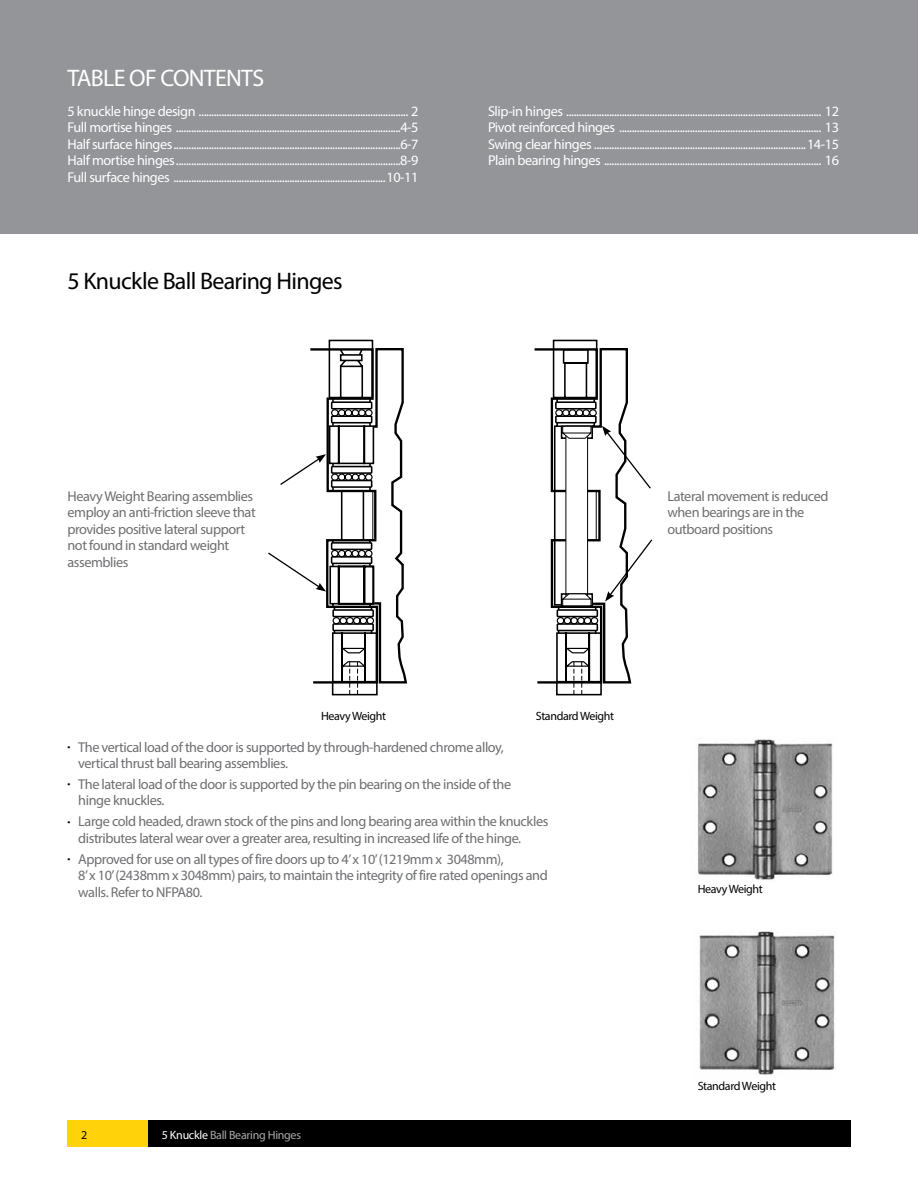
<style>
.page{position:relative;width:918px;height:1188px;background:#fff}
.page>*{position:absolute;margin:0;border:0;box-sizing:border-box;transform-origin:0 0}
.t1{font:24px "Myriad Pro";letter-spacing:-.03em;color:#000}
.t2{font:24px "Myriad Pro";letter-spacing:-.03em;color:#fff}
.t3{font:14.25px/16.5px "Myriad Pro";letter-spacing:-.03em;color:#fff;text-align:justify}
.t4{font:14.25px/16.5px "Myriad Pro";letter-spacing:-.03em;color:#6d6e71}
.t5{font:12px "Myriad Pro";letter-spacing:-.03em;color:#000}
.t6{font:12px "Myriad Pro";letter-spacing:-.025em;color:#a7a9ac}
.s1{font-size:10.5px;color:#000}
.s2{color:#fff}
</style>
<div class="page">
<div style="left:0;top:0;width:918px;height:233px;background:#939598"></div>
<div style="left:68px;top:1120px;width:80px;height:28px;background:#ffd20a"></div>
<div style="left:148px;top:1120px;width:703px;height:28px;background:#000"></div>
<svg style="left:268px;top:340px;width:140px;height:355px"></svg>
<svg style="left:534px;top:340px;width:119px;height:355px"></svg>
<img style="left:698px;top:739px;width:135px;height:141px">
<img style="left:699px;top:931px;width:136px;height:144px">
<h1 class="t2" style="left:68px;top:63px;width:198px">TABLE OF CONTENTS</h1>
<p class="t3" style="left:67px;top:102px;width:353px">5 knuckle hinge design ................................................................................... 2<br>Full mortise hinges .........................................................................................4-5<br>Half surface hinges..........................................................................................6-7<br>Half mortise hinges.........................................................................................8-9<br>Full surface hinges ....................................................................................10-11</p>
<p class="t3" style="left:488px;top:102px;width:353px">Slip-in hinges ..................................................................................................... 12<br>Pivot reinforced hinges ................................................................................ 13<br>Swing clear hinges ....................................................................................14-15<br>Plain bearing hinges ...................................................................................... 16</p>
<h1 class="t1" style="left:68px;top:266px;width:277px">5 Knuckle Ball Bearing Hinges</h1>
<p class="t4" style="left:68px;top:488px;width:190px">Heavy Weight Bearing assemblies employ an anti-friction sleeve that provides positive lateral support not found in standard weight assemblies</p>
<p class="t4" style="left:667px;top:488px;width:163px">Lateral movement is reduced when bearings are in the outboard positions</p>
<p class="t5" style="left:321px;top:708px;width:67px">Heavy Weight</p>
<p class="t5" style="left:536px;top:708px;width:80px">Standard Weight</p>
<p class="t4" style="left:78px;top:738px;width:427px;text-indent:-11px"><span class="s1">•</span> The vertical load of the door is supported by through-hardened chrome alloy, vertical thrust ball bearing assemblies.</p>
<p class="t4" style="left:78px;top:776px;width:434px;text-indent:-11px"><span class="s1">•</span> The lateral load of the door is supported by the pin bearing on the inside of the hinge knuckles.</p>
<p class="t4" style="left:78px;top:813px;width:472px;text-indent:-11px"><span class="s1">•</span> Large cold headed, drawn stock of the pins and long bearing area within the knuckles distributes lateral wear over a greater area, resulting in increased life of the hinge.</p>
<p class="t4" style="left:78px;top:850px;width:471px;text-indent:-11px"><span class="s1">•</span> Approved for use on all types of fire doors up to 4’ x 10’ (1219mm x 3048mm),<br>8’ x 10’ (2438mm x 3048mm) pairs, to maintain the integrity of fire rated openings and walls. Refer to NFPA80.</p>
<p class="t5" style="left:698px;top:882px;width:67px">Heavy Weight</p>
<p class="t5" style="left:81px;top:1128px;width:8px">2</p>
<p class="t6" style="left:162px;top:1127px;width:141px"><span class="s2">5 Knuckle</span> Ball Bearing Hinges</p>
<p class="t5" style="left:698px;top:1078px;width:80px">Standard Weight</p>
</div>
